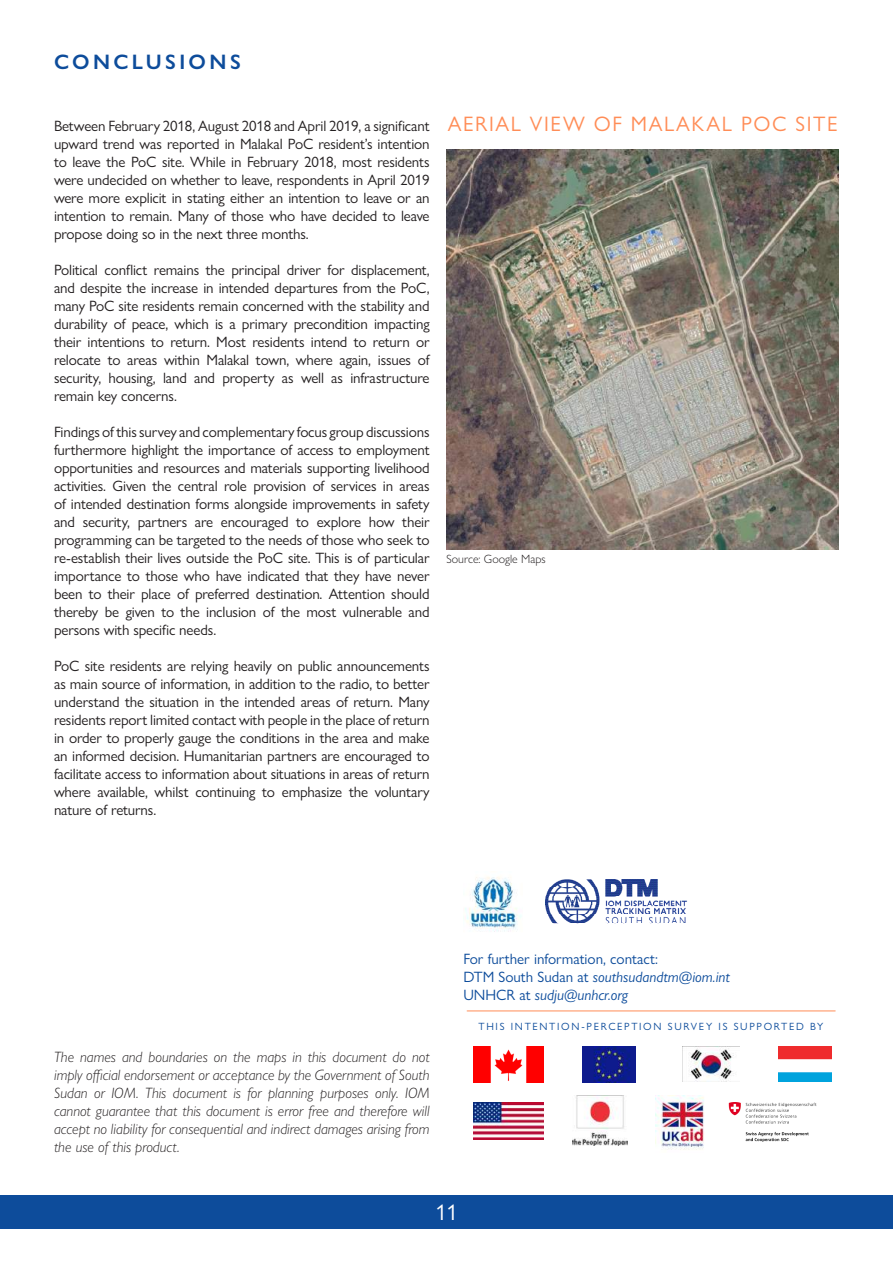
<style>
.page{position:relative;width:893px;height:1263px;background:#fff}
.page>*{position:absolute;margin:0;border:0;box-sizing:border-box;transform-origin:0 0}
.t1{font:22.5px "Gill Sans Nova";color:#fff}
.t2{font:21px "Gill Sans Nova";letter-spacing:.075em;color:#ff8d57}
.t3{font:600 21px "Gill Sans Nova";letter-spacing:.16em;color:#0d4c9b}
.t4{font:15px/18px "Gill Sans Nova";letter-spacing:-.01em;color:#231f20;text-align:justify}
.t5{font:italic 300 15px/18px "Gill Sans Nova";color:#231f20;text-align:justify}
.t6{font:15px/18px "Gill Sans Nova";color:#0d4c9b}
.t7{font:300 12px "Gill Sans Nova";color:#231f20}
.t8{font:10.5px "Gill Sans Nova";letter-spacing:.16em;color:#0d4c9b}
.s1{font-style:italic}
</style>
<div class="page">
<div style="left:0;top:1195px;width:893px;height:34px;background:#0d4c9b"></div>
<img style="left:545px;top:879px;width:142px;height:45px">
<img style="left:572px;top:1095px;width:56px;height:51px">
<img style="left:728px;top:1102px;width:89px;height:39px">
<img style="left:656px;top:1095px;width:48px;height:55px">
<hr style="left:467px;top:1010px;width:368px;height:2px;background:#ffb38f">
<img style="left:473px;top:1047px;width:71px;height:35px">
<img style="left:682px;top:1046px;width:57px;height:36px">
<img style="left:473px;top:1102px;width:71px;height:37px">
<img style="left:778px;top:1046px;width:53px;height:36px">
<img style="left:465px;top:877px;width:57px;height:55px">
<img style="left:582px;top:1046px;width:54px;height:36px">
<img style="left:446px;top:149px;width:393px;height:400px">
<h2 class="t3" style="left:54px;top:49px;width:188px">CONCLUSIONS</h2>
<p class="t4" style="left:54px;top:116px;width:377px">Between February 2018, August 2018 and April 2019, a significant upward trend was reported in Malakal PoC resident’s intention to leave the PoC site. While in February 2018, most residents were undecided on whether to leave, respondents in April 2019 were more explicit in stating either an intention to leave or an intention to remain. Many of those who have decided to leave propose doing so in the next three months.</p>
<p class="t4" style="left:54px;top:260px;width:377px">Political conflict remains the principal driver for displacement, and despite the increase in intended departures from the PoC, many PoC site residents remain concerned with the stability and durability of peace, which is a primary precondition impacting their intentions to return. Most residents intend to return or relocate to areas within Malakal town, where again, issues of security, housing, land and property as well as infrastructure remain key concerns.</p>
<p class="t4" style="left:54px;top:422px;width:377px">Findings of this survey and complementary focus group discussions furthermore highlight the importance of access to employment opportunities and resources and materials supporting livelihood activities. Given the central role provision of services in areas of intended destination forms alongside improvements in safety and security, partners are encouraged to explore how their programming can be targeted to the needs of those who seek to re-establish their lives outside the PoC site. This is of particular importance to those who have indicated that they have never been to their place of preferred destination. Attention should thereby be given to the inclusion of the most vulnerable and persons with specific needs.</p>
<p class="t4" style="left:54px;top:656px;width:377px">PoC site residents are relying heavily on public announcements as main source of information, in addition to the radio, to better understand the situation in the intended areas of return. Many residents report limited contact with people in the place of return in order to properly gauge the conditions in the area and make an informed decision. Humanitarian partners are encouraged to facilitate access to information about situations in areas of return where available, whilst continuing to emphasize the voluntary nature of returns.</p>
<h2 class="t2" style="left:448px;top:111px;width:391px">AERIAL VIEW OF MALAKAL POC SITE</h2>
<p class="t7" style="left:446px;top:551px;width:101px">Source: Google Maps</p>
<p class="t5" style="left:54px;top:1048px;width:377px">The names and boundaries on the maps in this document do not imply official endorsement or acceptance by the Government of South Sudan or IOM. This document is for planning purposes only. IOM cannot guarantee that this document is error free and therefore will accept no liability for consequential and indirect damages arising from the use of this product.</p>
<p class="t6" style="left:463px;top:949px;width:268px">For further information, contact:<br>DTM South Sudan at <span class="s1">southsudandtm@iom.int<br></span>UNHCR at <span class="s1">sudju@unhcr.org</span></p>
<p class="t8" style="left:478px;top:1020px;width:346px">THIS INTENTION-PERCEPTION SURVEY IS SUPPORTED BY</p>
<h1 class="t1" style="left:435px;top:1199px;width:24px">11</h1>
</div>
